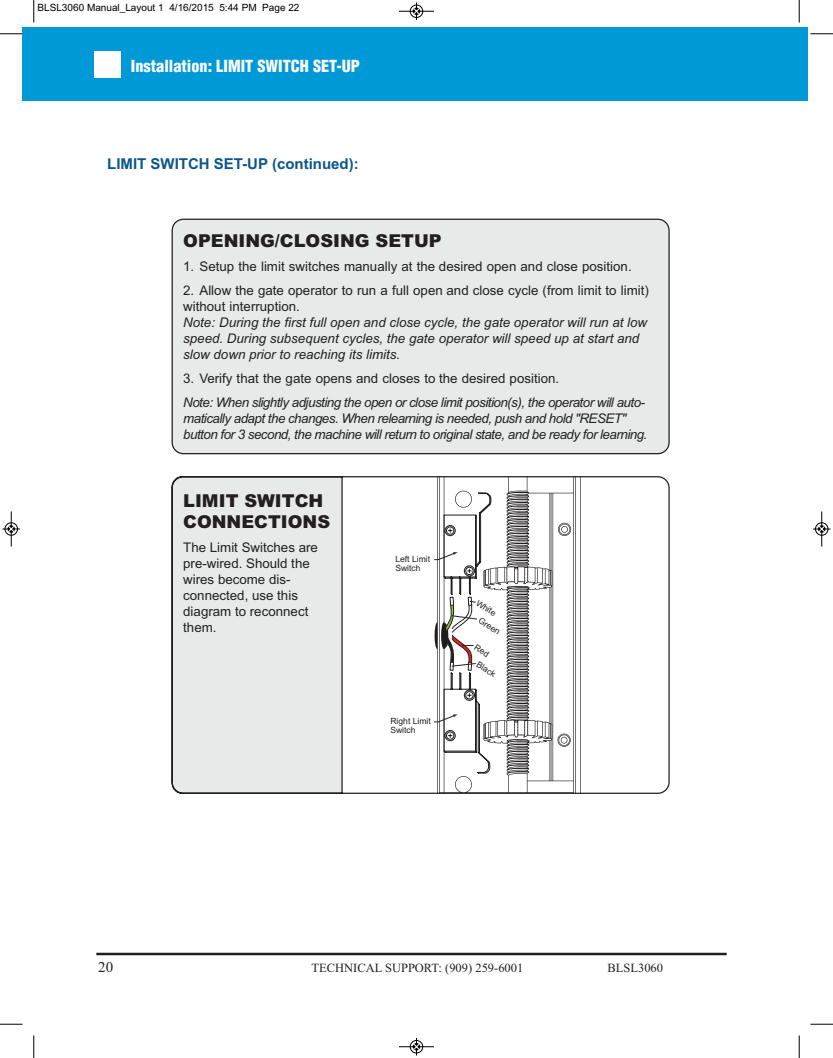
<style>
.page{position:relative;width:833px;height:1058px;background:#fff}
.page>*{position:absolute;margin:0;border:0;box-sizing:border-box;transform-origin:0 0}
.t1{font:900 17.75px/21.2px "Arial";color:#231f20}
.t2{font:900 condensed 16.25px "Helvetica LT Std";color:#fff}
.t3{font:700 15px "Arial";color:#0b568c}
.t4{font:15px "Times New Roman";color:#231f20}
.t5{font:13.38px/16px "Arial";color:#231f20}
.t6{font:italic 13.38px/16px "Arial";letter-spacing:-.035em;color:#231f20}
.t7{font:italic 13.38px/16px "Arial";color:#231f20}
.t8{font:12.5px "Times New Roman";color:#231f20}
.t9{font:10px "Arial";color:#000}
.t10{font:8.62px/9px "Arial";color:#231f20}
</style>
<div class="page">
<div style="left:22px;top:27px;width:785px;height:74px;background:#0099d8"></div>
<hr style="left:96px;top:952px;width:630px;height:3px;background:#231f20">
<div style="left:94px;top:51px;width:27px;height:26px;background:#fff"></div>
<svg style="left:171px;top:476px;width:498px;height:318px"></svg>
<div style="left:172px;top:219px;width:497px;height:234px;background:#e8e9e9;border-radius:11px"></div>
<div style="left:171px;top:219px;width:498px;height:235px;border:1px solid #231f20;border-radius:11px"></div>
<svg style="left:434px;top:477px;width:147px;height:316px"></svg>
<svg style="left:33px;top:0;width:2px;height:22px"></svg>
<svg style="left:0;top:33px;width:22px;height:2px"></svg>
<svg style="left:798px;top:0;width:2px;height:22px"></svg>
<svg style="left:810px;top:33px;width:22px;height:2px"></svg>
<svg style="left:33px;top:1035px;width:2px;height:23px"></svg>
<svg style="left:0;top:1023px;width:22px;height:2px"></svg>
<svg style="left:798px;top:1035px;width:2px;height:23px"></svg>
<svg style="left:810px;top:1023px;width:22px;height:2px"></svg>
<hr style="left:399px;top:11px;width:35px;height:1px;background:#000">
<div style="left:410px;top:5px;width:13px;height:13px;border:1px solid #000;border-radius:50%"></div>
<svg style="left:413px;top:2px;width:6px;height:18px"></svg>
<hr style="left:399px;top:1046px;width:35px;height:1px;background:#000">
<div style="left:410px;top:1040px;width:13px;height:13px;border:1px solid #000;border-radius:50%"></div>
<svg style="left:413px;top:1038px;width:6px;height:17px"></svg>
<hr style="left:11px;top:511px;width:1px;height:35px;background:#000">
<div style="left:5px;top:522px;width:13px;height:13px;border:1px solid #000;border-radius:50%"></div>
<svg style="left:2px;top:526px;width:18px;height:6px"></svg>
<hr style="left:821px;top:511px;width:1px;height:35px;background:#000">
<div style="left:815px;top:522px;width:13px;height:13px;border:1px solid #000;border-radius:50%"></div>
<svg style="left:813px;top:526px;width:17px;height:6px"></svg>
<svg style="left:434px;top:490px;width:137px;height:284px"></svg>
<p class="t9" style="left:38px;top:2px;width:263px">BLSL3060 Manual_Layout 1 4/16/2015 5:44 PM Page 22</p>
<p class="t2" style="left:131px;top:60px;width:230px">Installation: LIMIT SWITCH SET-UP</p>
<p class="t3" style="left:107px;top:154px;width:253px">LIMIT SWITCH SET-UP (continued):</p>
<h1 class="t1" style="left:183px;top:230px;width:260px">OPENING/CLOSING SETUP</h1>
<p class="t5" style="left:183px;top:259px;width:450px">1. Setup the limit switches manually at the desired open and close position.</p>
<p class="t5" style="left:183px;top:283px;width:467px">2. Allow the gate operator to run a full open and close cycle (from limit to limit) without interruption.</p>
<p class="t7" style="left:183px;top:315px;width:465px">Note: During the first full open and close cycle, the gate operator will run at low speed. During subsequent cycles, the gate operator will speed up at start and slow down prior to reaching its limits.</p>
<p class="t5" style="left:183px;top:371px;width:377px">3. Verify that the gate opens and closes to the desired position.</p>
<p class="t6" style="left:183px;top:395px;width:465px">Note: When slightly adjusting the open or close limit position(s), the operator will auto&shy;matically adapt the changes. When relearning is needed, push and hold "RESET" button for 3 second, the machine will return to original state, and be ready for learning.</p>
<h1 class="t1" style="left:183px;top:489px;width:148px">LIMIT SWITCH<br>CONNECTIONS</h1>
<p class="t5" style="left:183px;top:539px;width:136px">The Limit Switches are pre-wired. Should the wires become dis&shy;connected, use this diagram to reconnect them.</p>
<p class="t10" style="left:395px;top:554px;width:36px">Left Limit<br>Switch</p>
<p class="t10" style="left:390px;top:717px;width:42px">Right Limit<br>Switch</p>
<p class="t10" style="left:479px;top:598px;width:23px;rotate:32deg">White</p>
<p class="t10" style="left:481px;top:615px;width:25px;rotate:32deg">Green</p>
<p class="t10" style="left:479px;top:660px;width:22px;rotate:32deg">Black</p>
<p class="t4" style="left:98px;top:958px;width:16px">20</p>
<p class="t8" style="left:311px;top:960px;width:213px">TECHNICAL SUPPORT: (909) 259-6001</p>
<p class="t8" style="left:607px;top:960px;width:57px">BLSL3060</p>
</div>
